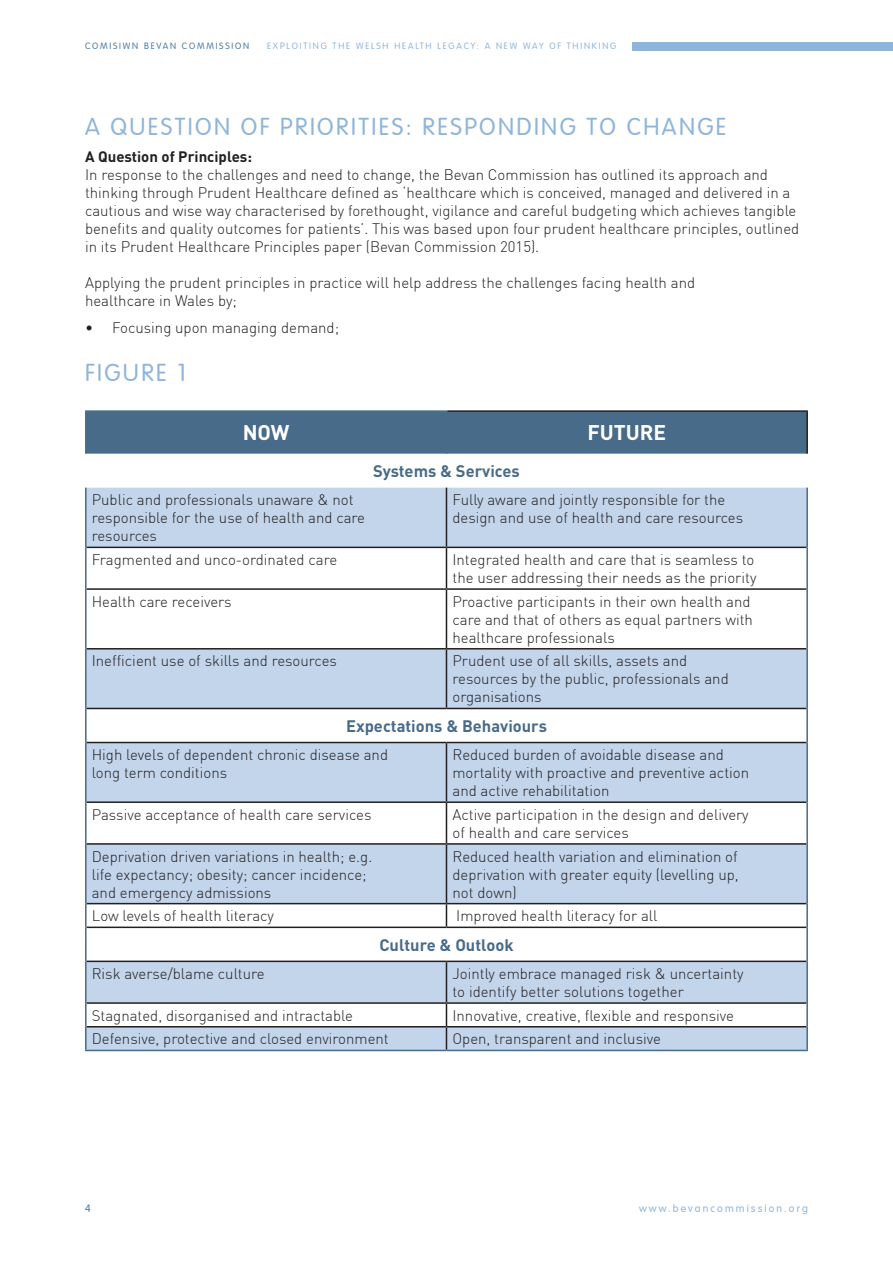
<style>
.page{position:relative;width:893px;height:1263px;background:#fff}
.page>*{position:absolute;margin:0;border:0;box-sizing:border-box;transform-origin:0 0}
.t1{font:300 24px "VAG Rounded";letter-spacing:.1em;color:#8fb5da}
.t2{font:700 21px "DINOT";color:#fff}
.t3{font:700 16.5px "DINOT";color:#486b89}
.t4{font:300 15px/18px "DIN";color:#231f20}
.t5{font:700 15px "DINOT";color:#231f20}
.t6{font:300 10.5px "VAG Rounded";letter-spacing:.2em;color:#8fb5da}
.t7{font:300 10.5px "VAG Rounded";color:#4679a5}
.t8{font:300 9px "VAG Rounded";letter-spacing:.2em;color:#8fb5da}
.t9{font:300 9px "VAG Rounded";letter-spacing:.2em;color:#4679a5}
</style>
<div class="page">
<div style="left:632px;top:43px;width:261px;height:8px;background:#8fb5da"></div>
<div style="left:87px;top:412px;width:719px;height:42px;background:#486b89"></div>
<svg style="left:87px;top:488px;width:719px;height:562px;fill:#c3d5eb"></svg>
<hr style="left:447px;top:410px;width:361px;height:2px;background:#231f20">
<hr style="left:806px;top:412px;width:2px;height:42px;background:#231f20">
<hr style="left:446px;top:488px;width:1px;height:59px;background:#231f20">
<hr style="left:87px;top:547px;width:359px;height:1px;background:#231f20">
<hr style="left:446px;top:547px;width:360px;height:1px;background:#231f20">
<hr style="left:446px;top:548px;width:1px;height:40px;background:#231f20">
<hr style="left:87px;top:588px;width:359px;height:2px;background:#231f20">
<hr style="left:446px;top:588px;width:360px;height:2px;background:#231f20">
<hr style="left:446px;top:590px;width:1px;height:58px;background:#231f20">
<hr style="left:87px;top:648px;width:359px;height:1px;background:#231f20">
<hr style="left:446px;top:648px;width:360px;height:1px;background:#231f20">
<hr style="left:446px;top:649px;width:1px;height:59px;background:#231f20">
<hr style="left:87px;top:708px;width:359px;height:1px;background:#231f20">
<hr style="left:446px;top:708px;width:360px;height:1px;background:#231f20">
<hr style="left:87px;top:742px;width:359px;height:1px;background:#231f20">
<hr style="left:446px;top:742px;width:360px;height:1px;background:#231f20">
<hr style="left:446px;top:743px;width:1px;height:58px;background:#231f20">
<hr style="left:87px;top:801px;width:359px;height:2px;background:#231f20">
<hr style="left:446px;top:801px;width:360px;height:2px;background:#231f20">
<hr style="left:446px;top:803px;width:1px;height:40px;background:#231f20">
<hr style="left:87px;top:843px;width:359px;height:2px;background:#231f20">
<hr style="left:446px;top:843px;width:360px;height:2px;background:#231f20">
<hr style="left:446px;top:845px;width:1px;height:58px;background:#231f20">
<hr style="left:87px;top:903px;width:359px;height:1px;background:#231f20">
<hr style="left:446px;top:903px;width:360px;height:1px;background:#231f20">
<svg style="left:446px;top:904px;width:1px;height:22px"></svg>
<hr style="left:87px;top:926px;width:359px;height:2px;background:#231f20">
<hr style="left:446px;top:926px;width:360px;height:2px;background:#231f20">
<hr style="left:87px;top:960px;width:359px;height:2px;background:#231f20">
<hr style="left:446px;top:960px;width:360px;height:2px;background:#231f20">
<hr style="left:446px;top:962px;width:1px;height:40px;background:#231f20">
<hr style="left:87px;top:1002px;width:359px;height:2px;background:#231f20">
<hr style="left:446px;top:1002px;width:360px;height:2px;background:#231f20">
<hr style="left:87px;top:1026px;width:359px;height:1px;background:#231f20">
<hr style="left:446px;top:1026px;width:360px;height:1px;background:#231f20">
<svg style="left:446px;top:1004px;width:1px;height:46px"></svg>
<hr style="left:85px;top:410px;width:362px;height:2px;background:#486b89">
<hr style="left:85px;top:412px;width:2px;height:42px;background:#486b89">
<hr style="left:446px;top:412px;width:1px;height:42px;background:#486b89">
<hr style="left:85px;top:488px;width:2px;height:59px;background:#486b89">
<hr style="left:806px;top:488px;width:2px;height:59px;background:#486b89">
<hr style="left:85px;top:547px;width:2px;height:42px;background:#486b89">
<hr style="left:806px;top:547px;width:2px;height:42px;background:#486b89">
<hr style="left:85px;top:589px;width:2px;height:60px;background:#486b89">
<hr style="left:806px;top:589px;width:2px;height:60px;background:#486b89">
<hr style="left:85px;top:649px;width:2px;height:59px;background:#486b89">
<hr style="left:806px;top:649px;width:2px;height:59px;background:#486b89">
<hr style="left:85px;top:708px;width:2px;height:34px;background:#486b89">
<hr style="left:806px;top:708px;width:2px;height:34px;background:#486b89">
<hr style="left:85px;top:742px;width:2px;height:60px;background:#486b89">
<hr style="left:806px;top:742px;width:2px;height:60px;background:#486b89">
<hr style="left:85px;top:802px;width:2px;height:42px;background:#486b89">
<hr style="left:806px;top:802px;width:2px;height:42px;background:#486b89">
<hr style="left:85px;top:844px;width:2px;height:60px;background:#486b89">
<hr style="left:806px;top:844px;width:2px;height:60px;background:#486b89">
<hr style="left:85px;top:904px;width:2px;height:23px;background:#486b89">
<hr style="left:806px;top:904px;width:2px;height:23px;background:#486b89">
<hr style="left:85px;top:927px;width:2px;height:34px;background:#486b89">
<hr style="left:806px;top:927px;width:2px;height:34px;background:#486b89">
<hr style="left:85px;top:961px;width:2px;height:42px;background:#486b89">
<hr style="left:806px;top:961px;width:2px;height:42px;background:#486b89">
<hr style="left:85px;top:1003px;width:2px;height:24px;background:#486b89">
<hr style="left:806px;top:1003px;width:2px;height:24px;background:#486b89">
<hr style="left:85px;top:1027px;width:2px;height:23px;background:#486b89">
<hr style="left:806px;top:1027px;width:2px;height:23px;background:#486b89">
<hr style="left:85px;top:1050px;width:361px;height:1px;background:#486b89">
<hr style="left:446px;top:1050px;width:362px;height:1px;background:#486b89">
<p class="t9" style="left:85px;top:41px;width:166px">COMISIWN BEVAN COMMISSION</p>
<p class="t8" style="left:267px;top:41px;width:351px">EXPLOITING THE WELSH HEALTH LEGACY: A NEW WAY OF THINKING</p>
<h1 class="t1" style="left:85px;top:113px;width:643px">A QUESTION OF PRIORITIES: RESPONDING TO CHANGE</h1>
<p class="t5" style="left:85px;top:147px;width:169px">A Question of Principles:</p>
<p class="t4" style="left:85px;top:166px;width:716px">In response to the challenges and need to change, the Bevan Commission has outlined its approach and thinking through Prudent Healthcare defined as ‘healthcare which is conceived, managed and delivered in a cautious and wise way characterised by forethought, vigilance and careful budgeting which achieves tangible benefits and quality outcomes for patients’. This was based upon four prudent healthcare principles, outlined in its Prudent Healthcare Principles paper (Bevan Commission 2015).</p>
<p class="t4" style="left:85px;top:274px;width:612px">Applying the prudent principles in practice will help address the challenges facing health and healthcare in Wales by;</p>
<p class="t4" style="left:85px;top:319px;width:255px">• Focusing upon managing demand;</p>
<h1 class="t1" style="left:85px;top:359px;width:103px">FIGURE 1</h1>
<h2 class="t2" style="left:243px;top:419px;width:48px">NOW</h2>
<h2 class="t2" style="left:587px;top:419px;width:80px">FUTURE</h2>
<p class="t3" style="left:373px;top:460px;width:148px">Systems &amp; Services</p>
<p class="t4" style="left:92px;top:491px;width:275px">Public and professionals unaware &amp; not responsible for the use of health and care resources</p>
<p class="t4" style="left:452px;top:491px;width:292px">Fully aware and jointly responsible for the design and use of health and care resources</p>
<p class="t4" style="left:92px;top:550px;width:247px">Fragmented and unco-ordinated care</p>
<p class="t4" style="left:452px;top:550px;width:305px">Integrated health and care that is seamless to the user addressing their needs as the priority</p>
<p class="t4" style="left:92px;top:592px;width:141px">Health care receivers</p>
<p class="t4" style="left:452px;top:592px;width:302px">Proactive participants in their own health and care and that of others as equal partners with healthcare professionals</p>
<p class="t4" style="left:92px;top:652px;width:247px">Inefficient use of skills and resources</p>
<p class="t4" style="left:452px;top:652px;width:278px">Prudent use of all skills, assets and resources by the public, professionals and organisations</p>
<p class="t3" style="left:346px;top:715px;width:202px">Expectations &amp; Behaviours</p>
<p class="t4" style="left:92px;top:746px;width:298px">High levels of dependent chronic disease and long term conditions</p>
<p class="t4" style="left:452px;top:746px;width:298px">Reduced burden of avoidable disease and mortality with proactive and preventive action and active rehabilitation</p>
<p class="t4" style="left:92px;top:805px;width:281px">Passive acceptance of health care services</p>
<p class="t4" style="left:452px;top:805px;width:298px">Active participation in the design and delivery of health and care services</p>
<p class="t4" style="left:92px;top:847px;width:282px">Deprivation driven variations in health; e.g. life expectancy; obesity; cancer incidence; and emergency admissions</p>
<p class="t4" style="left:452px;top:847px;width:288px;text-align:justify">Reduced health variation and elimination of deprivation with greater equity (levelling up, not down)</p>
<p class="t4" style="left:92px;top:907px;width:184px">Low levels of health literacy</p>
<p class="t4" style="left:456px;top:907px;width:203px">Improved health literacy for all</p>
<p class="t3" style="left:379px;top:934px;width:136px">Culture &amp; Outlook</p>
<p class="t4" style="left:92px;top:964px;width:174px">Risk averse/blame culture</p>
<p class="t4" style="left:452px;top:964px;width:293px">Jointly embrace managed risk &amp; uncertainty to identify better solutions together</p>
<p class="t4" style="left:92px;top:1006px;width:263px">Stagnated, disorganised and intractable</p>
<p class="t4" style="left:452px;top:1006px;width:283px">Innovative, creative, flexible and responsive</p>
<p class="t4" style="left:92px;top:1030px;width:298px">Defensive, protective and closed environment</p>
<p class="t4" style="left:452px;top:1030px;width:210px">Open, transparent and inclusive</p>
<p class="t7" style="left:85px;top:1202px;width:7px">4</p>
<p class="t6" style="left:639px;top:1202px;width:170px">www.bevancommission.org</p>
</div>
